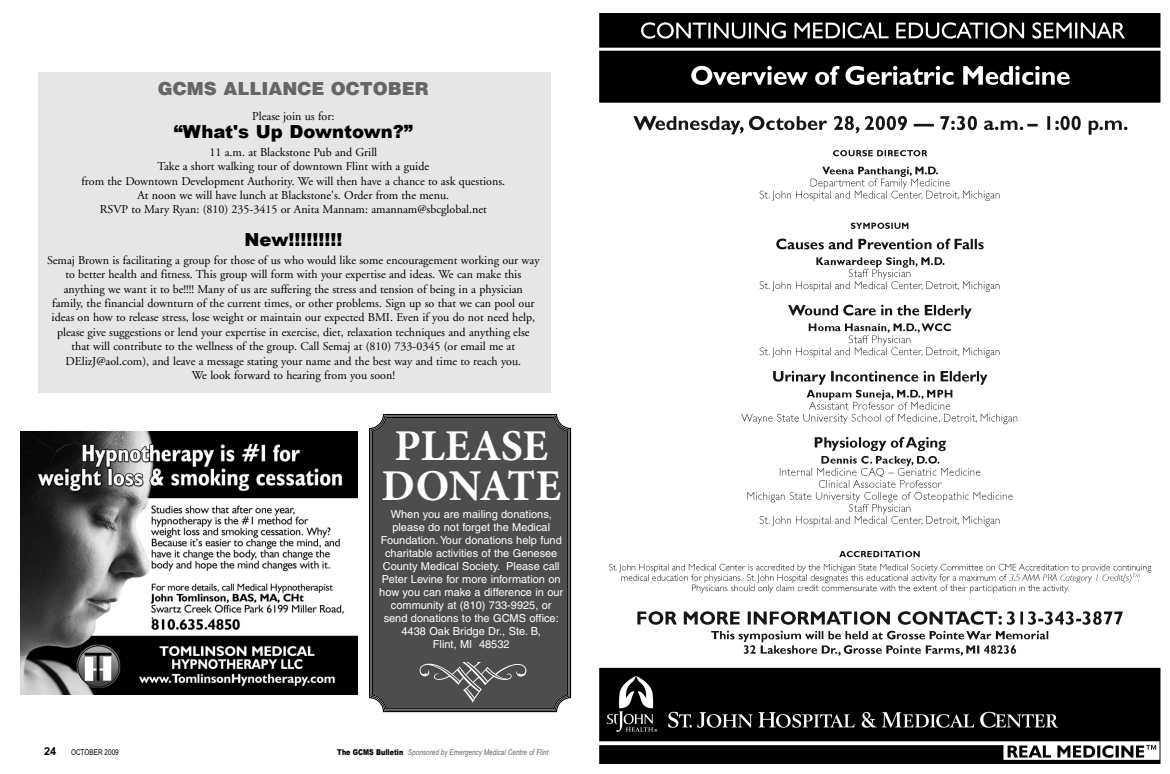
<style>
.page{position:relative;width:1170px;height:774px;background:#fff}
.page>*{position:absolute;margin:0;border:0;box-sizing:border-box;transform-origin:0 0}
.t1{font:700 44px/40px "Minion Pro";letter-spacing:-.005em;color:#fff}
.t2{font:900 18px "Arial";color:#000}
.t3{font:900 18px "Helvetica";color:#666}
.t4{font:12px/14.4px "Adobe Garamond";color:#000;text-align:center}
.t5{font:11px/13px "Helvetica";color:#fff;text-align:center}
.t6{font:700 11px "Arial";color:#000}
.t7{font:italic 8px "Arial";color:#666;scale:.8 1}
.t8{font:8px "Arial";color:#000;scale:.8 1}
.s1{font-weight:900;font-style:normal;color:#000}
</style>
<div class="page">
<img style="left:21px;top:431px;width:336px;height:264px">
<div style="left:38px;top:72px;width:512px;height:321px;background:#e6e6e6"></div>
<svg style="left:369px;top:414px;width:203px;height:299px;background:#686868"></svg>
<svg style="left:371px;top:416px;width:198px;height:294px;background:#4f4f4f"></svg>
<div style="left:389px;top:619px;width:169px;height:42px;background:#4d4d4d"></div>
<img style="left:599px;top:14px;width:562px;height:749px">
<div style="left:420px;top:661px;width:106px;height:42px;background:#4d4d4d"></div>
<h2 class="t3" style="left:158px;top:82px;width:273px">GCMS ALLIANCE OCTOBER</h2>
<p class="t4" style="left:252px;top:110px;width:84px">Please join us for:</p>
<h2 class="t2" style="left:174px;top:119px;width:240px">“What's Up Downtown?”</h2>
<p class="t4" style="left:81px;top:146px;width:425px">11 a.m. at Blackstone Pub and Grill<br>Take a short walking tour of downtown Flint with a guide<br>from the Downtown Development Authority. We will then have a chance to ask questions.<br>At noon we will have lunch at Blackstone's. Order from the menu.<br>RSVP to Mary Ryan: (810) 235-3415 or Anita Mannam: amannam@sbcglobal.net</p>
<h2 class="t2" style="left:244px;top:227px;width:99px">New!!!!!!!!!</h2>
<p class="t4" style="left:47px;top:254px;width:494px">Semaj Brown is facilitating a group for those of us who would like some encouragement working our way to better health and fitness. This group will form with your expertise and ideas. We can make this anything we want it to be!!!! Many of us are suffering the stress and tension of being in a physician family, the financial downturn of the current times, or other problems. Sign up so that we can pool our ideas on how to release stress, lose weight or maintain our expected BMI. Even if you do not need help, please give suggestions or lend your expertise in exercise, diet, relaxation techniques and anything else that will contribute to the wellness of the group. Call Semaj at (810) 733-0345 (or email me at DElizJ@aol.com), and leave a message stating your name and the best way and time to reach you.<br>We look forward to hearing from you soon!</p>
<h1 class="t1" style="left:381px;top:430px;width:181px">PLEASE<br>DONATE</h1>
<p class="t5" style="left:379px;top:509px;width:185px">When you are mailing donations, please do not forget the Medical<br>Foundation. Your donations help fund charitable activities of the Genesee<br>County Medical Society. Please call<br>Peter Levine for more information on how you can make a difference in our community at (810) 733-9925, or send donations to the GCMS office:<br>4438 Oak Bridge Dr., Ste. B,<br>Flint, MI 48532</p>
<p class="t6" style="left:44px;top:748px;width:14px">24</p>
<p class="t8" style="left:71px;top:749px;width:61px">OCTOBER-2009</p>
<p class="t7" style="left:337px;top:750px;width:268px"><span class="s1">The GCMS Bulletin</span> Sponsored-by-Emergency-Medical-Centre-of-Flint-</p>
</div>
